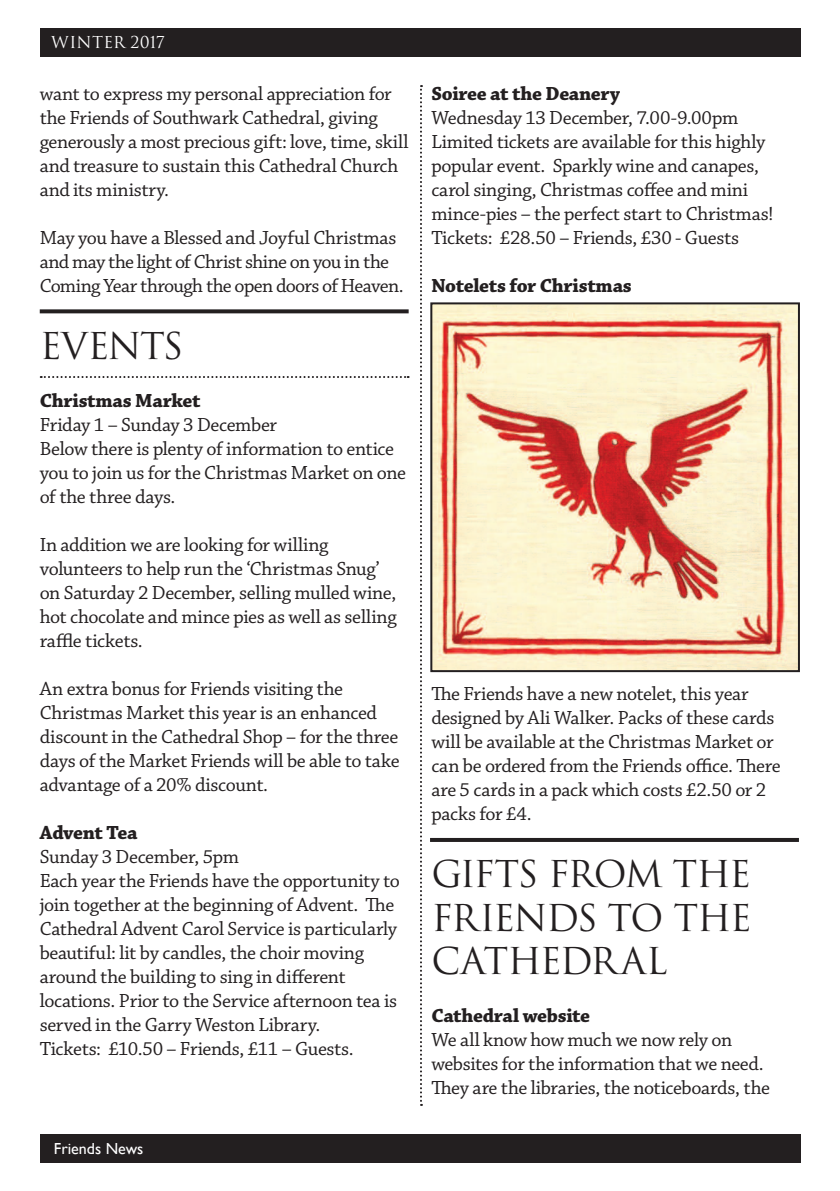
<style>
.page{position:relative;width:840px;height:1191px;background:#fff}
.page>*{position:absolute;margin:0;border:0;box-sizing:border-box;transform-origin:0 0}
.t1{font:36px/43.2px "Trajan Pro 3";letter-spacing:-.045em;color:#231f20;text-align:justify}
.t2{font:20px/24px "Chaparral Pro";letter-spacing:-.015em;color:#231f20}
.t3{font:700 20px "Chaparral Pro";letter-spacing:-.015em;color:#231f20}
.t4{font:16px "Gill Sans";color:#fff}
.t5{font:16px "Trajan Pro 3";letter-spacing:.015em;color:#fff}
.t6{font:10.4px "Swiss 721 BT";color:#231f20}
</style>
<div class="page">
<div style="left:40px;top:1134px;width:760px;height:28px;background:#231f20"></div>
<svg style="left:420px;top:85px;width:2px;height:1021px"></svg>
<div style="left:40px;top:28px;width:759px;height:29px;background:#231f20"></div>
<svg style="left:41px;top:376px;width:367px;height:2px"></svg>
<svg style="left:40px;top:309px;width:368px;height:4px"></svg>
<hr style="left:430px;top:838px;width:368px;height:4px;background:#231f20">
<img style="left:433px;top:305px;width:363px;height:364px">
<div style="left:430px;top:302px;width:369px;height:370px;border:2px solid #231f20"></div>
<p class="t5" style="left:51px;top:31px;width:115px">WINTER 2017</p>
<p class="t2" style="left:40px;top:82px;width:370px">want to express my personal appreciation for the Friends of Southwark Cathedral, giving generously a most precious gift: love, time, skill and treasure to sustain this Cathedral Church and its ministry.</p>
<p class="t2" style="left:40px;top:226px;width:365px">May you have a Blessed and Joyful Christmas and may the light of Christ shine on you in the<br>Coming Year through the open doors of Heaven.</p>
<p class="t1" style="left:40px;top:326px;width:145px">EVENTS</p>
<p class="t3" style="left:40px;top:389px;width:162px">Christmas Market</p>
<p class="t2" style="left:40px;top:414px;width:239px">Friday 1 – Sunday 3 December</p>
<p class="t2" style="left:40px;top:438px;width:367px">Below there is plenty of information to entice you to join us for the Christmas Market on one of the three days.</p>
<p class="t2" style="left:40px;top:534px;width:358px">In addition we are looking for willing volunteers to help run the ‘Christmas Snug’ on Saturday 2 December, selling mulled wine, hot chocolate and mince pies as well as selling raffle tickets.</p>
<p class="t2" style="left:40px;top:678px;width:361px">An extra bonus for Friends visiting the Christmas Market this year is an enhanced discount in the Cathedral Shop – for the three days of the Market Friends will be able to take advantage of a 20% discount.</p>
<p class="t3" style="left:40px;top:821px;width:99px">Advent Tea</p>
<p class="t2" style="left:40px;top:846px;width:201px">Sunday 3 December, 5pm</p>
<p class="t2" style="left:40px;top:870px;width:361px">Each year the Friends have the opportunity to join together at the beginning of Advent. The Cathedral Advent Carol Service is particularly beautiful: lit by candles, the choir moving around the building to sing in different locations. Prior to the Service afternoon tea is served in the Garry Weston Library.</p>
<p class="t2" style="left:40px;top:1038px;width:315px">Tickets: £10.50 – Friends, £11 – Guests.</p>
<p class="t6" style="left:108px;top:466px;width:280px">Taken from the St Christopher Chapel altar frontal designed</p>
<p class="t4" style="left:54px;top:1138px;width:91px">Friends News</p>
<p class="t3" style="left:431px;top:82px;width:190px">Soiree at the Deanery</p>
<p class="t2" style="left:431px;top:106px;width:308px">Wednesday 13 December, 7.00-9.00pm</p>
<p class="t2" style="left:431px;top:130px;width:344px">Limited tickets are available for this highly popular event. Sparkly wine and canapes, carol singing, Christmas coffee and mini mince-pies – the perfect start to Christmas!</p>
<p class="t2" style="left:431px;top:226px;width:309px">Tickets: £28.50 – Friends, £30 - Guests</p>
<p class="t3" style="left:431px;top:274px;width:202px">Notelets for Christmas</p>
<p class="t2" style="left:431px;top:682px;width:350px">The Friends have a new notelet, this year designed by Ali Walker. Packs of these cards will be available at the Christmas Market or can be ordered from the Friends office. There are 5 cards in a pack which costs £2.50 or 2 packs for £4.</p>
<p class="t1" style="left:431px;top:854px;width:322px">GIFTS FROM THE FRIENDS TO THE CATHEDRAL</p>
<p class="t3" style="left:431px;top:1003px;width:160px">Cathedral website</p>
<p class="t2" style="left:431px;top:1028px;width:340px">We all know how much we now rely on websites for the information that we need.<br>They are the libraries, the noticeboards, the</p>
</div>
